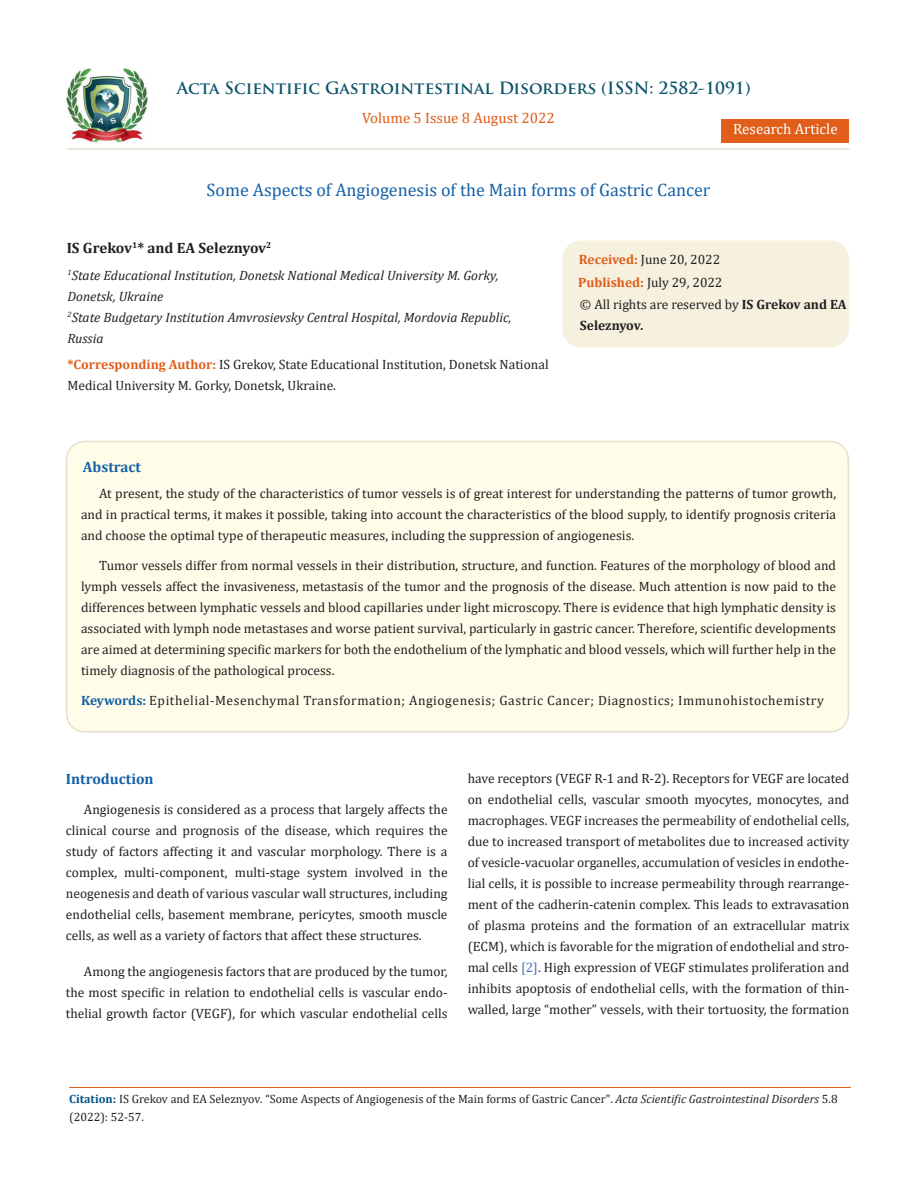
<style>
.page{position:relative;width:917px;height:1188px;background:#fff}
.page>*{position:absolute;margin:0;border:0;box-sizing:border-box;transform-origin:0 0}
.t1{font:18px "Cambria";color:#1560a6}
.t2{font:700 16.5px "Trajan Pro";color:#0e546a}
.t3{font:700 15px "Cambria";color:#231f20}
.t4{font:15px "Cambria";color:#e05d1a}
.t5{font:700 15px "Cambria";color:#1560a6}
.t6{font:15px "Cambria";color:#fff}
.t7{font:13.5px/21px "Cambria";color:#231f20;text-align:justify}
.t8{font:italic 13.5px/21px "Cambria";color:#231f20}
.t9{font:13.5px "Cambria";letter-spacing:.04em;color:#231f20}
.t10{font:12px/18px "Cambria";color:#231f20}
.s1{font-weight:700;color:#e05d1a}
.s2{font-weight:700}
.s3{font-weight:700;font-style:italic}
.s4{font-weight:700;color:#1560a6}
.s5{color:#4472c4}
.s6{font-weight:700;color:#035089}
.s7{font-style:italic}
</style>
<div class="page">
<img style="left:67px;top:68px;width:80px;height:74px">
<div style="left:721px;top:119px;width:128px;height:23px;background:#e05d1a"></div>
<div style="left:563px;top:241px;width:285px;height:106px;background:#f6f0df;border-radius:18px"></div>
<div style="left:562px;top:241px;width:287px;height:106px;border:2px solid #f6f0df;border-radius:18px"></div>
<div style="left:67px;top:441px;width:781px;height:291px;background:#fffde9;border-radius:18px"></div>
<div style="left:66px;top:441px;width:783px;height:292px;border:2px solid #e5dfce;border-radius:18px"></div>
<hr style="left:67px;top:148px;width:782px;height:2px;background:#e5dfce">
<hr style="left:69px;top:1087px;width:782px;height:1px;background:#e05d1a">
<p class="t2" style="left:177px;top:77px;width:575px">Acta Scientific Gastrointestinal Disorders (ISSN: 2582-1091)</p>
<p class="t4" style="left:362px;top:109px;width:194px">Volume 5 Issue 8 August 2022</p>
<p class="t6" style="left:733px;top:120px;width:106px">Research Article</p>
<p class="t1" style="left:207px;top:180px;width:505px">Some Aspects of Angiogenesis of the Main forms of Gastric Cancer</p>
<p class="t3" style="left:67px;top:237px;width:206px">IS Grekov<sup>1</sup>* and EA Seleznyov<sup>2</sup></p>
<p class="t8" style="left:67px;top:264px;width:432px"><sup>1</sup>State Educational Institution, Donetsk National Medical University M. Gorky,<br>Donetsk, Ukraine</p>
<p class="t8" style="left:67px;top:306px;width:445px"><sup>2</sup>State Budgetary Institution Amvrosievsky Central Hospital, Mordovia Republic,<br>Russia</p>
<p class="t7" style="left:67px;top:354px;width:482px"><span class="s1">*Corresponding Author:</span> IS Grekov, State Educational Institution, Donetsk National<br>Medical University M. Gorky, Donetsk, Ukraine.</p>
<p class="t7" style="left:579px;top:249px;width:143px"><span class="s1">Received:</span> June 20, 2022</p>
<p class="t7" style="left:578px;top:272px;width:146px"><span class="s1">Published:</span> July 29, 2022</p>
<p class="t7" style="left:580px;top:294px;width:268px">© All rights are reserved by <span class="s2">IS Grekov and EA<br>Seleznyov</span><span class="s3">.</span></p>
<p class="t5" style="left:83px;top:457px;width:60px">Abstract</p>
<p class="t7" style="left:81px;top:483px;width:756px;text-indent:18px">At present, the study of the characteristics of tumor vessels is of great interest for understanding the patterns of tumor growth, and in practical terms, it makes it possible, taking into account the characteristics of the blood supply, to identify prognosis criteria and choose the optimal type of therapeutic measures, including the suppression of angiogenesis.</p>
<p class="t7" style="left:81px;top:555px;width:756px;text-indent:18px">Tumor vessels differ from normal vessels in their distribution, structure, and function. Features of the morphology of blood and lymph vessels affect the invasiveness, metastasis of the tumor and the prognosis of the disease. Much attention is now paid to the differences between lymphatic vessels and blood capillaries under light microscopy. There is evidence that high lymphatic density is associated with lymph node metastases and worse patient survival, particularly in gastric cancer. Therefore, scientific developments are aimed at determining specific markers for both the endothelium of the lymphatic and blood vessels, which will further help in the timely diagnosis of the pathological process.</p>
<p class="t9" style="left:81px;top:692px;width:744px"><span class="s4">Keywords:</span> Epithelial-Mesenchymal Transformation; Angiogenesis; Gastric Cancer; Diagnostics; Immunohistochemistry</p>
<p class="t5" style="left:66px;top:768px;width:89px">Introduction</p>
<p class="t7" style="left:66px;top:799px;width:383px;text-indent:18px">Angiogenesis is considered as a process that largely affects the clinical course and prognosis of the disease, which requires the study of factors affecting it and vascular morphology. There is a complex, multi-component, multi-stage system involved in the neogenesis and death of various vascular wall structures, including endothelial cells, basement membrane, pericytes, smooth muscle cells, as well as a variety of factors that affect these structures.</p>
<p class="t7" style="left:66px;top:961px;width:383px;text-indent:18px">Among the angiogenesis factors that are produced by the tumor, the most specific in relation to endothelial cells is vascular endo&shy;thelial growth factor (VEGF), for which vascular endothelial cells</p>
<p class="t7" style="left:467px;top:768px;width:383px">have receptors (VEGF R-1 and R-2). Receptors for VEGF are located on endothelial cells, vascular smooth myocytes, monocytes, and macrophages. VEGF increases the permeability of endothelial cells, due to increased transport of metabolites due to increased activity of vesicle-vacuolar organelles, accumulation of vesicles in endothe&shy;lial cells, it is possible to increase permeability through rearrange&shy;ment of the cadherin-catenin complex. This leads to extravasation of plasma proteins and the formation of an extracellular matrix (ECM), which is favorable for the migration of endothelial and stro&shy;mal cells <span class="s5">[2]</span>. High expression of VEGF stimulates proliferation and inhibits apoptosis of endothelial cells, with the formation of thin&shy;walled, large “mother” vessels, with their tortuosity, the formation</p>
<p class="t10" style="left:69px;top:1089px;width:770px"><span class="s6">Citation:</span> IS Grekov and EA Seleznyov<span class="s7">.</span> “Some Aspects of Angiogenesis of the Main forms of Gastric Cancer". <span class="s7">Acta Scientific Gastrointestinal Disorders</span> 5.8 (2022): 52-57.</p>
</div>
